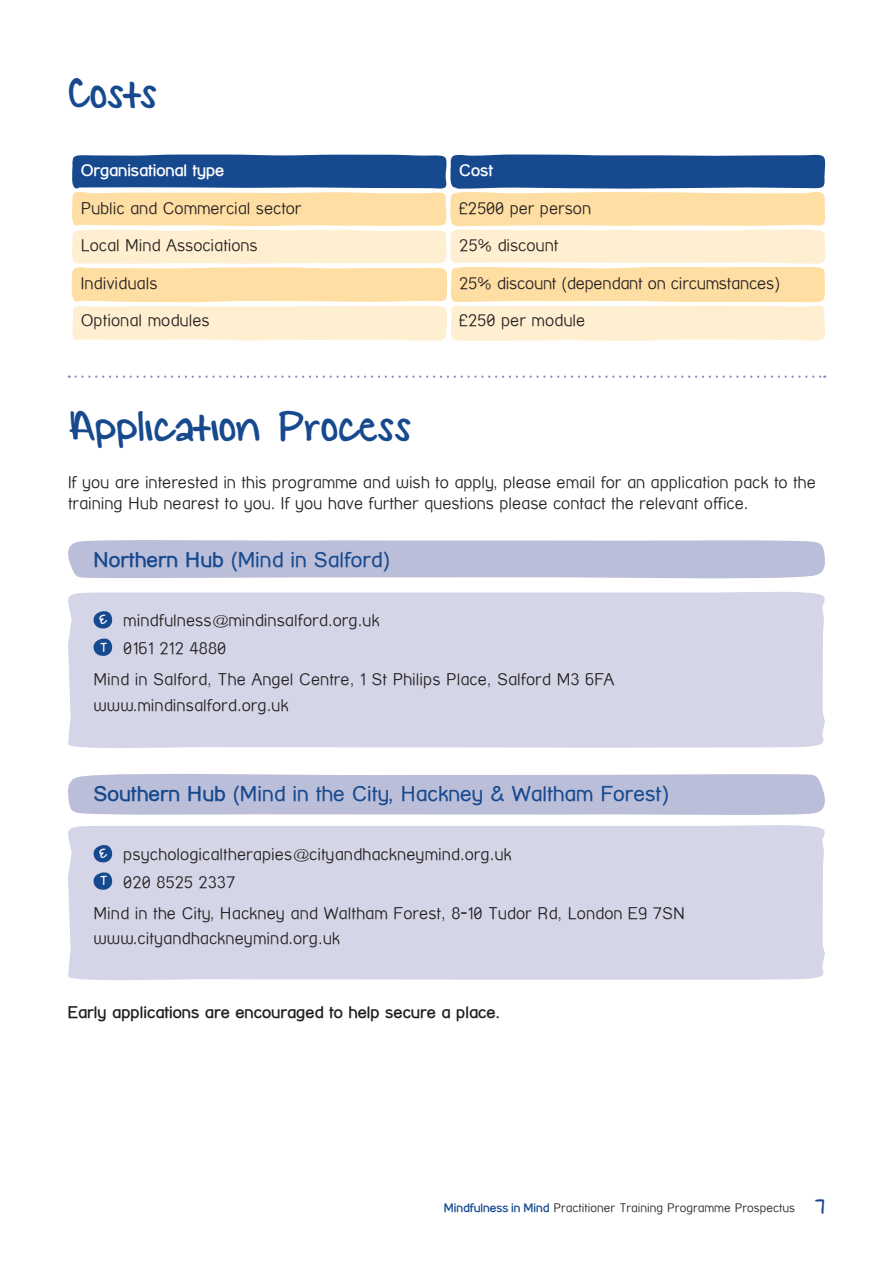
<style>
.page{position:relative;width:893px;height:1263px;background:#fff}
.page>*{position:absolute;margin:0;border:0;box-sizing:border-box;transform-origin:0 0}
.t1{font:48px "KG Small Town Southern Girl";color:#17498f}
.t2{font:21px "Street Corner";color:#17498f}
.t3{font:100 16.5px/27.5px "Street Corner";color:#231f20}
.t4{font:700 16.5px "Street Corner";color:#231f20}
.t5{font:700 16.5px "Street Corner";letter-spacing:-.005em;color:#fff}
.t6{font:100 12px "Street Corner";color:#231f20}
.s1{font-weight:700}
.s2{font-family:"KG Small Town Southern Girl";font-weight:400;font-size:15px;color:#fff}
.s3{font-weight:700;color:#17498f}
.s4{font-family:"KG Small Town Southern Girl";font-weight:400;font-size:24px;color:#17498f}
</style>
<div class="page">
<svg style="left:71px;top:154px;width:755px;height:187px;background:#d6ceba"></svg>
<svg style="left:68px;top:540px;width:757px;height:39px;background:#bec1da"></svg>
<div style="left:68px;top:774px;width:757px;height:41px;background:#bbbed8"></div>
<div style="left:68px;top:592px;width:757px;height:156px;background:#d4d5e6"></div>
<div style="left:68px;top:825px;width:757px;height:155px;background:#d4d5e6"></div>
<svg style="left:93px;top:610px;width:20px;height:19px"></svg>
<svg style="left:93px;top:638px;width:20px;height:19px"></svg>
<svg style="left:93px;top:844px;width:20px;height:19px"></svg>
<svg style="left:93px;top:872px;width:20px;height:18px"></svg>
<svg style="left:76px;top:375px;width:749px;height:3px"></svg>
<h1 class="t1" style="left:68px;top:68px;width:91px">Costs</h1>
<p class="t5" style="left:81px;top:161px;width:145px">Organisational type</p>
<p class="t5" style="left:459px;top:161px;width:35px">Cost</p>
<p class="t3" style="left:81px;top:194px;width:222px">Public and Commercial sector</p>
<p class="t3" style="left:459px;top:194px;width:133px">£2500 per person</p>
<p class="t3" style="left:81px;top:231px;width:179px">Local Mind Associations</p>
<p class="t3" style="left:459px;top:231px;width:101px">25% discount</p>
<p class="t3" style="left:81px;top:269px;width:78px">Individuals</p>
<p class="t3" style="left:459px;top:269px;width:322px">25% discount (dependant on circumstances)</p>
<p class="t3" style="left:81px;top:306px;width:130px">Optional modules</p>
<p class="t3" style="left:459px;top:306px;width:128px">£250 per module</p>
<h1 class="t1" style="left:68px;top:401px;width:345px">Application Process</h1>
<p class="t3" style="left:68px;top:471px;width:749px;line-height:21px">If you are interested in this programme and wish to apply, please email for an application pack to the training Hub nearest to you. If you have further questions please contact the relevant office.</p>
<p class="t2" style="left:94px;top:548px;width:298px"><span class="s1">Northern Hub</span> (Mind in Salford)</p>
<p class="t3" style="left:99px;top:607px;width:282px"><span class="s2">E</span> mindfulness@mindinsalford.org.uk<br><span class="s2">T</span> 0161 212 4880</p>
<p class="t3" style="left:94px;top:667px;width:522px;line-height:25.2px">Mind in Salford, The Angel Centre, 1 St Philips Place, Salford M3 6FA www.mindinsalford.org.uk</p>
<p class="t2" style="left:94px;top:782px;width:576px"><span class="s1">Southern Hub</span> (Mind in the City, Hackney &amp; Waltham Forest)</p>
<p class="t3" style="left:99px;top:841px;width:414px"><span class="s2">E</span> psychologicaltherapies@cityandhackneymind.org.uk<br><span class="s2">T</span> 020 8525 2337</p>
<p class="t3" style="left:94px;top:901px;width:593px;line-height:25.2px">Mind in the City, Hackney and Waltham Forest, 8-10 Tudor Rd, London E9 7SN www.cityandhackneymind.org.uk</p>
<p class="t4" style="left:68px;top:1003px;width:434px">Early applications are encouraged to help secure a place.</p>
<p class="t6" style="left:444px;top:1201px;width:382px"><span class="s3">Mindfulness in Mind</span> Practitioner Training Programme Prospectus <span class="s4">7</span></p>
</div>
